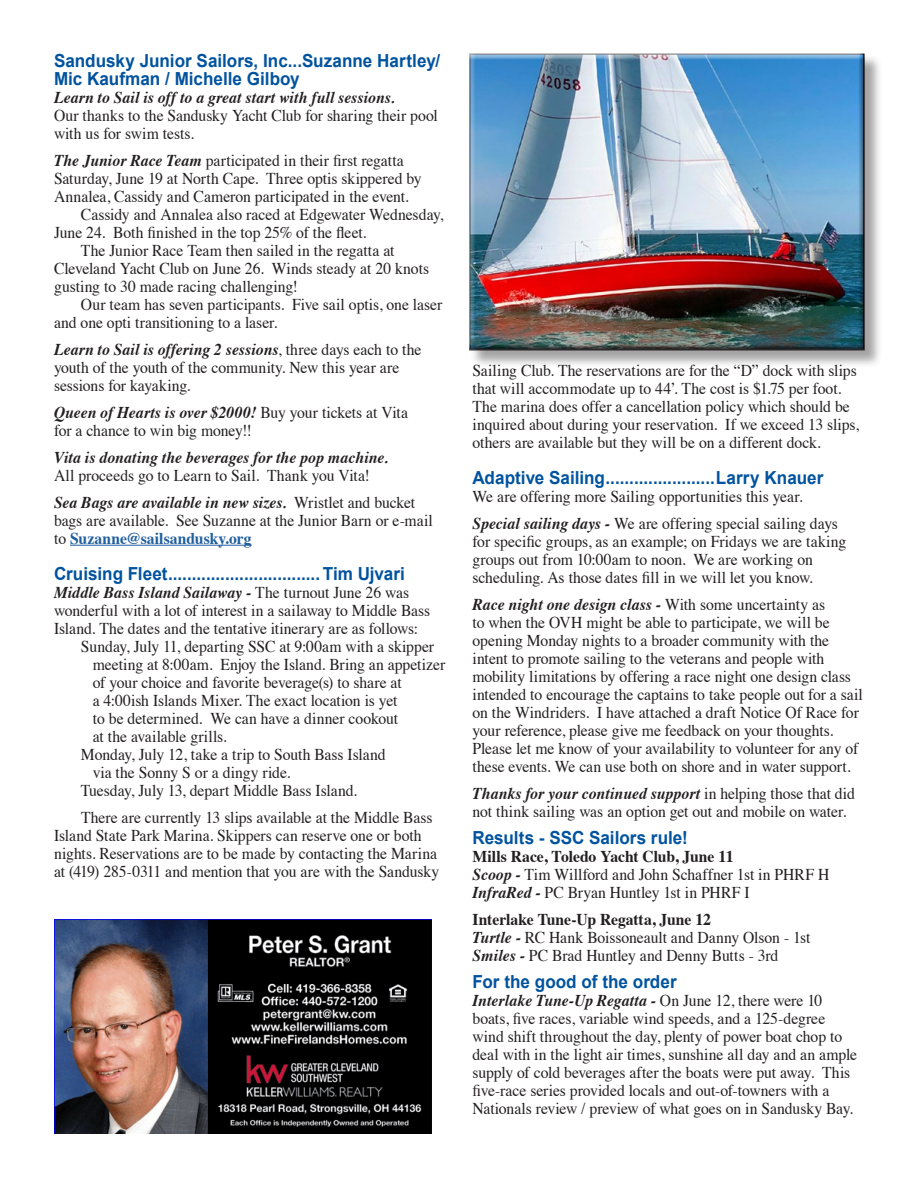
<style>
.page{position:relative;width:918px;height:1188px;background:#fff}
.page>*{position:absolute;margin:0;border:0;box-sizing:border-box;transform-origin:0 0}
.t1{font:700 18px/18px "Arial";color:#00539f;scale:.95 1}
.t2{font:16.5px/18px "Times";letter-spacing:-.005em;color:#231f20;scale:.95 1}
.t3{font:italic 700 16.5px "Times";letter-spacing:.005em;color:#231f20;scale:.95 1}
.t4{font:700 16.5px "Times";letter-spacing:-.005em;color:#231f20;scale:.95 1}
.s1{font-weight:700;font-style:italic}
.s2{font-weight:400;font-style:normal}
.s3{font-weight:700;color:#215e9e}
</style>
<div class="page">
<hr style="left:70px;top:545px;width:182px;height:1px;background:#215e9e">
<img style="left:54px;top:919px;width:378px;height:215px">
<div style="left:470px;top:54px;width:412px;height:314px;background:#231f20;opacity:.41"></div>
<div style="left:464px;top:49px;width:408px;height:303px;background:#231f20;opacity:.75"></div>
<p class="t1" style="left:54px;top:52px;width:408px">Sandusky Junior Sailors, Inc...Suzanne Hartley/<br>Mic Kaufman / Michelle Gilboy</p>
<p class="t3" style="left:54px;top:82px;width:360px">Learn to Sail is off to a great start with full sessions.</p>
<p class="t2" style="left:54px;top:105px;width:406px">Our thanks to the Sandusky Yacht Club for sharing their pool with us for swim tests.</p>
<p class="t2" style="left:54px;top:150px;width:389px"><span class="s1">The Junior Race Team</span> participated in their first regatta<br>Saturday, June 19 at North Cape. Three optis skippered by<br>Annalea, Cassidy and Cameron participated in the event.</p>
<p class="t2" style="left:54px;top:204px;width:411px;text-indent:27px">Cassidy and Annalea also raced at Edgewater Wednesday,<br>June 24. Both finished in the top 25% of the fleet.</p>
<p class="t2" style="left:54px;top:240px;width:396px;text-indent:27px">The Junior Race Team then sailed in the regatta at<br>Cleveland Yacht Club on June 26. Winds steady at 20 knots gusting to 30 made racing challenging!</p>
<p class="t2" style="left:54px;top:294px;width:410px;text-indent:27px">Our team has seven participants. Five sail optis, one laser and one opti transitioning to a laser.</p>
<p class="t2" style="left:54px;top:339px;width:388px"><span class="s1">Learn to Sail is offering 2 sessions</span>, three days each to the youth of the youth of the community. New this year are sessions for kayaking.</p>
<p class="t3" style="left:54px;top:397px;width:374px">Queen of Hearts is over $2000! <span class="s2">Buy your tickets at Vita</span></p>
<p class="t2" style="left:54px;top:420px;width:210px">for a chance to win big money!!</p>
<p class="t3" style="left:54px;top:442px;width:353px">Vita is donating the beverages for the pop machine.</p>
<p class="t2" style="left:54px;top:465px;width:334px">All proceeds go to Learn to Sail. Thank you Vita!</p>
<p class="t2" style="left:54px;top:492px;width:400px"><span class="s1">Sea Bags are available in new sizes.</span> Wristlet and bucket bags are available. See Suzanne at the Junior Barn or e-mail to <span class="s3">Suzanne@sailsandusky.org</span></p>
<p class="t1" style="left:54px;top:565px;width:371px">Cruising Fleet................................Tim Ujvari</p>
<p class="t2" style="left:54px;top:582px;width:398px"><span class="s1">Middle Bass Island Sailaway -</span> The turnout June 26 was wonderful with a lot of interest in a sailaway to Middle Bass<br>Island. The dates and the tentative itinerary are as follows:</p>
<p class="t2" style="left:81px;top:636px;width:373px">Sunday, July 11, departing SSC at 9:00am with a skipper</p>
<p class="t2" style="left:93px;top:654px;width:373px">meeting at 8:00am. Enjoy the Island. Bring an appetizer</p>
<p class="t2" style="left:93px;top:672px;width:327px">of your choice and favorite beverage(s) to share at</p>
<p class="t2" style="left:93px;top:690px;width:322px">a 4:00ish Islands Mixer. The exact location is yet</p>
<p class="t2" style="left:93px;top:708px;width:323px">to be determined. We can have a dinner cookout</p>
<p class="t2" style="left:93px;top:726px;width:143px">at the available grills.</p>
<p class="t2" style="left:81px;top:744px;width:322px">Monday, July 12, take a trip to South Bass Island</p>
<p class="t2" style="left:93px;top:762px;width:209px">via the Sonny S or a dingy ride.</p>
<p class="t2" style="left:81px;top:780px;width:292px">Tuesday, July 13, depart Middle Bass Island.</p>
<p class="t2" style="left:54px;top:807px;width:407px;text-indent:27px">There are currently 13 slips available at the Middle Bass Island State Park Marina. Skippers can reserve one or both nights. Reservations are to be made by contacting the Marina at (419) 285-0311 and mention that you are with the Sandusky</p>
<p class="t2" style="left:472px;top:360px;width:408px">Sailing Club. The reservations are for the “D” dock with slips that will accommodate up to 44’. The cost is $1.75 per foot.<br>The marina does offer a cancellation policy which should be inquired about during your reservation. If we exceed 13 slips, others are available but they will be on a different dock.</p>
<p class="t1" style="left:472px;top:469px;width:371px">Adaptive Sailing.......................Larry Knauer</p>
<p class="t2" style="left:472px;top:486px;width:349px">We are offering more Sailing opportunities this year.</p>
<p class="t2" style="left:472px;top:513px;width:395px"><span class="s1">Special sailing days -</span> We are offering special sailing days for specific groups, as an example; on Fridays we are taking groups out from 10:00am to noon. We are working on scheduling. As those dates fill in we will let you know.</p>
<p class="t2" style="left:472px;top:594px;width:412px"><span class="s1">Race night one design class -</span> With some uncertainty as<br>to when the OVH might be able to participate, we will be opening Monday nights to a broader community with the intent to promote sailing to the veterans and people with mobility limitations by offering a race night one design class intended to encourage the captains to take people out for a sail on the Windriders. I have attached a draft Notice Of Race for your reference, please give me feedback on your thoughts.<br>Please let me know of your availability to volunteer for any of these events. We can use both on shore and in water support.</p>
<p class="t2" style="left:472px;top:783px;width:404px"><span class="s1">Thanks for your continued support</span> in helping those that did not think sailing was an option get out and mobile on water.</p>
<p class="t1" style="left:472px;top:829px;width:228px">Results - SSC Sailors rule!</p>
<p class="t4" style="left:472px;top:840px;width:276px">Mills Race, Toledo Yacht Club, June 11</p>
<p class="t2" style="left:472px;top:864px;width:377px"><span class="s1">Scoop -</span> Tim Willford and John Schaffner 1st in PHRF H</p>
<p class="t2" style="left:472px;top:882px;width:293px"><span class="s1">InfraRed -</span> PC Bryan Huntley 1st in PHRF I</p>
<p class="t4" style="left:472px;top:903px;width:253px">Interlake Tune-Up Regatta, June 12</p>
<p class="t2" style="left:472px;top:927px;width:357px"><span class="s1">Turtle -</span> RC Hank Boissoneault and Danny Olson - 1st</p>
<p class="t2" style="left:472px;top:945px;width:323px"><span class="s1">Smiles -</span> PC Brad Huntley and Denny Butts - 3rd</p>
<p class="t1" style="left:472px;top:973px;width:217px">For the good of the order</p>
<p class="t2" style="left:472px;top:990px;width:406px"><span class="s1">Interlake Tune-Up Regatta -</span> On June 12, there were 10 boats, five races, variable wind speeds, and a 125-degree wind shift throughout the day, plenty of power boat chop to deal with in the light air times, sunshine all day and an ample supply of cold beverages after the boats were put away. This five-race series provided locals and out-of-towners with a Nationals review / preview of what goes on in Sandusky Bay.</p>
</div>
